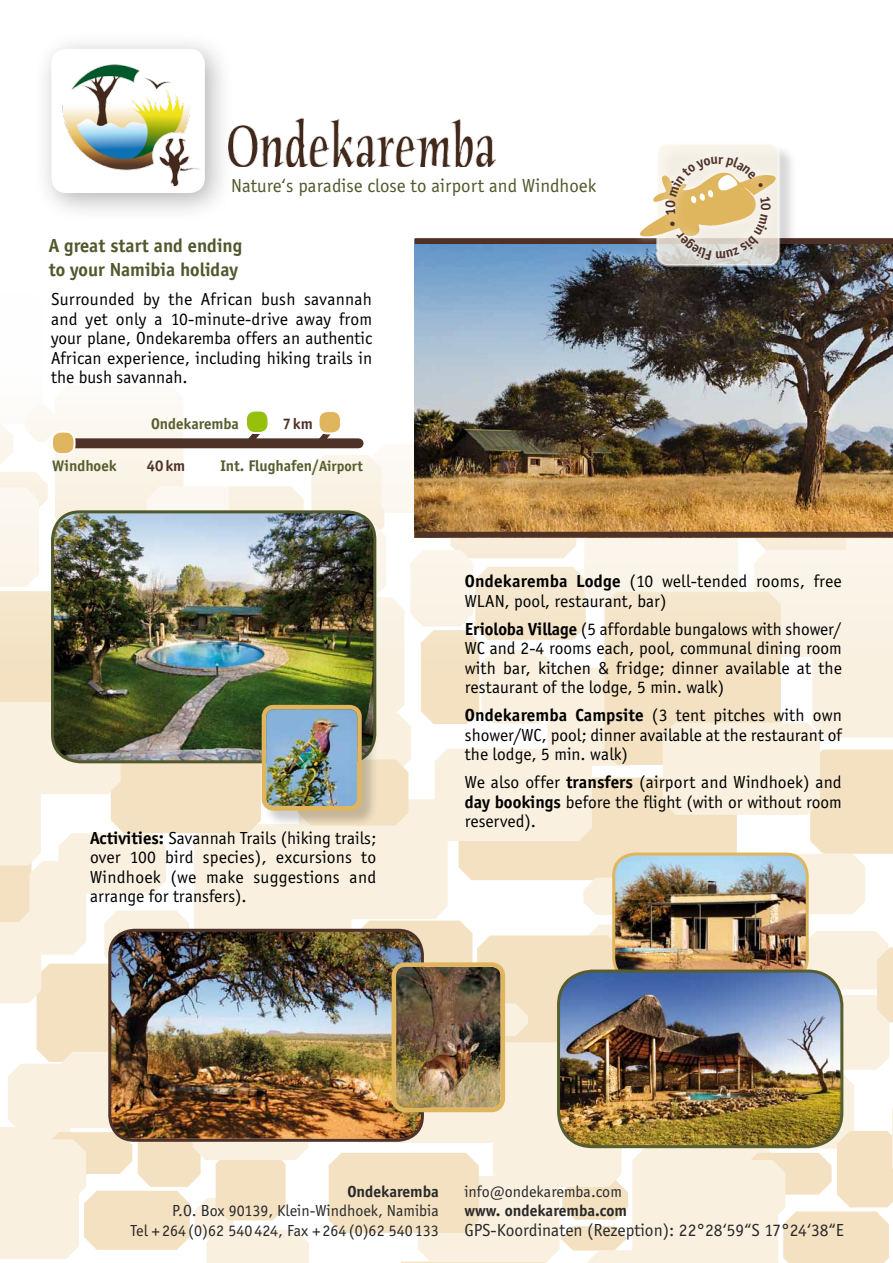
<style>
.page{position:relative;width:893px;height:1263px;background:#fff}
.page>*{position:absolute;margin:0;border:0;box-sizing:border-box;transform-origin:0 0}
.t1{font:19.5px "Officina San Itc T";color:#4f592c}
.t2{font:700 19.5px/23.4px "Officina San Itc T";color:#4f592c}
.t3{font:18px/19.5px "Officina San Itc T";color:#000;text-align:justify}
.t4{font:18px "Officina San Itc T";color:#282829}
.t5{font:16.5px/19.8px "Officina San Itc T";color:#282829;text-align:right}
.t6{font:700 16.5px "Officina San Itc T";color:#282829}
.t7{font:700 15.9px "Officina San Itc T";color:#565e2f}
.t8{font:700 15.9px "Officina San Itc T";color:#4e3228}
.s1{font-size:15.15px}
.s2{font-weight:700}
</style>
<div class="page">
<div style="left:34px;top:31px;width:200px;height:192px;background:#000;opacity:.3"></div>
<img style="left:51px;top:50px;width:162px;height:70px">
<img style="left:0;top:120px;width:893px;height:1143px">
<p class="t1" style="left:231px;top:175px;width:366px">Nature‘s paradise close to airport and Windhoek</p>
<p class="t2" style="left:49px;top:234px;width:195px">A great start and ending to your Namibia holiday</p>
<p class="t3" style="left:51px;top:290px;width:323px">Surrounded by the African bush savannah and yet only a 10-minute-drive away from your plane, Ondekaremba offers an authentic African experience, including hiking trails in the bush savannah.</p>
<p class="t8" style="left:283px;top:414px;width:31px">7km</p>
<p class="t7" style="left:151px;top:414px;width:90px">Ondekaremba</p>
<p class="t8" style="left:147px;top:456px;width:40px">40km</p>
<p class="t7" style="left:52px;top:456px;width:66px">Windhoek</p>
<p class="t7" style="left:220px;top:456px;width:144px">Int. Flughafen/<span class="s1">Airport</span></p>
<p class="t3" style="left:90px;top:828px;width:288px"><span class="s2">Activities:</span> Savannah Trails (hiking trails; over 100 bird species), excursions to Windhoek (we make suggestions and arrange for transfers).</p>
<p class="t3" style="left:465px;top:572px;width:378px"><span class="s2">Ondekaremba Lodge</span> (10 well-tended rooms, free<br>WLAN, pool, restaurant, bar)</p>
<p class="t3" style="left:465px;top:619px;width:379px"><span class="s2">Erioloba Village</span> (5 affordable bungalows with shower/ WC and 2-4 rooms each, pool, communal dining room with bar, kitchen &amp; fridge; dinner available at the restaurant of the lodge, 5 min. walk)</p>
<p class="t3" style="left:465px;top:706px;width:378px"><span class="s2">Ondekaremba Campsite</span> (3 tent pitches with own shower/WC, pool; dinner available at the restaurant of the lodge, 5 min. walk)</p>
<p class="t3" style="left:465px;top:773px;width:378px">We also offer <span class="s2">transfers</span> (airport and Windhoek) and <span class="s2">day bookings</span> before the flight (with or without room reserved).</p>
<p class="t6" style="left:347px;top:1181px;width:93px">Ondekaremba</p>
<p class="t5" style="left:130px;top:1201px;width:310px">P.O. Box 90139, Klein-Windhoek, Namibia<br>Tel + 264 (0)62 540 424, Fax + 264 (0)62 540 133</p>
<p class="t5" style="left:464px;top:1181px;width:159px">info@ondekaremba.com</p>
<p class="t6" style="left:464px;top:1201px;width:164px">www. ondekaremba.com</p>
<p class="t4" style="left:464px;top:1220px;width:381px">GPS-Koordinaten (Rezeption): 22°28‘59“S 17°24‘38“E</p>
</div>
